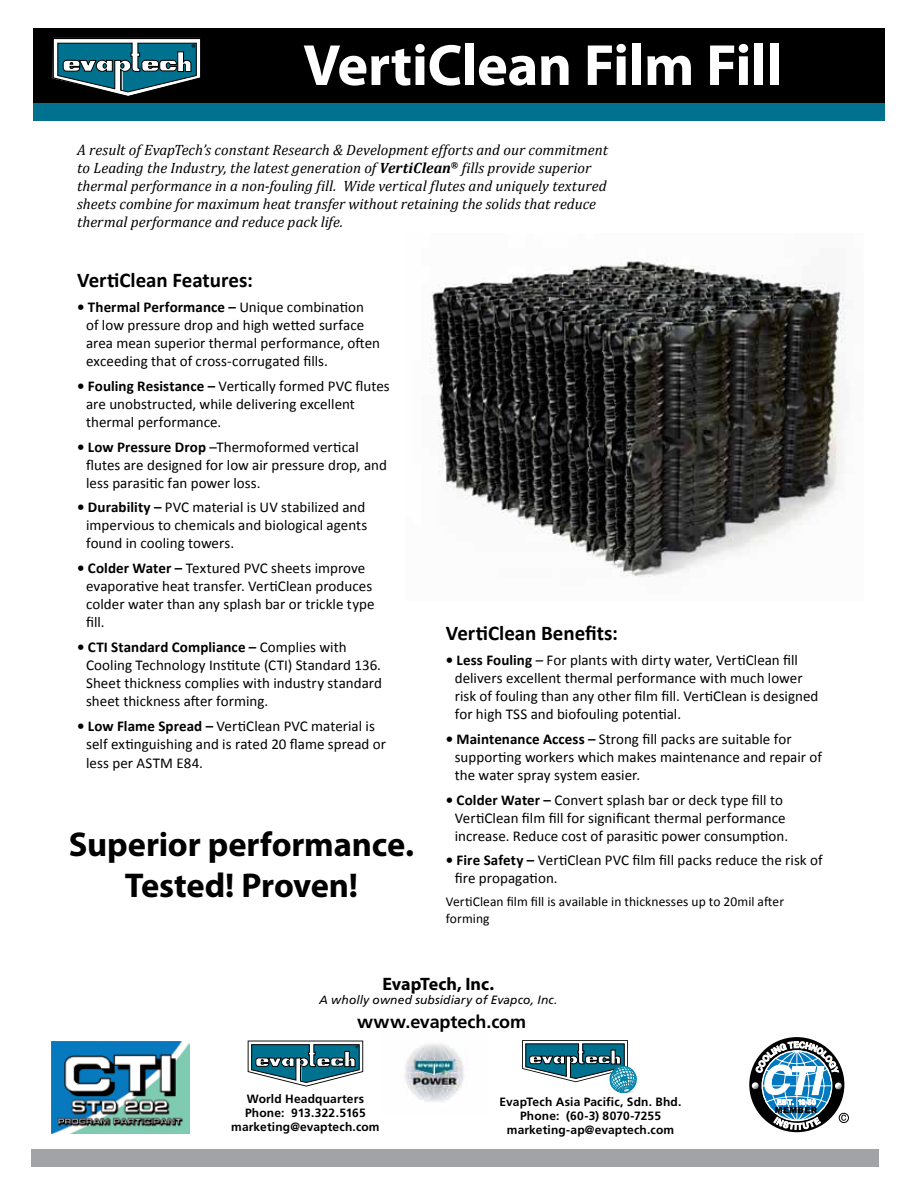
<style>
.page{position:relative;width:918px;height:1188px;background:#fff}
.page>*{position:absolute;margin:0;border:0;box-sizing:border-box;transform-origin:0 0}
.t1{font:700 58.5px "Myriad Pro";letter-spacing:-.01em;color:#fff}
.t2{font:700 34.5px/41.4px "Myriad Pro";letter-spacing:-.005em;color:#000;text-align:center}
.t3{font:700 21px "Calibri";letter-spacing:-.005em;color:#000}
.t4{font:700 18px "Frutiger";color:#000}
.t5{font:700 18px "Myriad Pro";color:#000}
.t6{font:15px/18px "Calibri";color:#000}
.t7{font:italic 15px/18px "Cambria";color:#000}
.t8{font:13.5px/16.2px "Calibri";letter-spacing:.005em;color:#000}
.t9{font:700 12px/14.4px "Frutiger";letter-spacing:.015em;color:#000;text-align:center}
.t10{font:italic 12px "Frutiger";letter-spacing:.01em;color:#000}
.t11{font:900 8.4px "Arial";letter-spacing:.035em;color:#000}
.s1{font-weight:700}
</style>
<div class="page">
<div style="left:33px;top:28px;width:852px;height:77px;background:#000"></div>
<svg style="left:53px;top:39px;width:148px;height:57px"></svg>
<div style="left:33px;top:104px;width:852px;height:17px;background:#00728f"></div>
<div style="left:31px;top:1149px;width:848px;height:18px;background:#a1a3a6"></div>
<svg style="left:752px;top:1041px;width:94px;height:91px"></svg>
<div style="left:839px;top:1113px;width:10px;height:10px;border:1px solid #000;border-radius:50%"></div>
<img style="left:404px;top:1044px;width:63px;height:58px">
<svg style="left:248px;top:1041px;width:115px;height:46px"></svg>
<svg style="left:522px;top:1040px;width:115px;height:53px"></svg>
<img style="left:52px;top:1041px;width:137px;height:93px">
<img style="left:430px;top:257px;width:416px;height:320px">
<h1 class="t1" style="left:303px;top:27px;width:481px">VertiClean Film Fill</h1>
<p class="t7" style="left:77px;top:140px;width:532px">A result of EvapTech’s constant Research &amp; Development efforts and our commitment to Leading the Industry, the latest generation of <span class="s1">VertiClean</span><sup>®</sup> fills provide superior thermal performance in a non-fouling fill. Wide vertical flutes and uniquely textured sheets combine for maximum heat transfer without retaining the solids that reduce thermal performance and reduce pack life.</p>
<h3 class="t3" style="left:77px;top:267px;width:177px">VertiClean Features:</h3>
<p class="t6" style="left:86px;top:297px;width:295px;text-indent:-9px"><span class="s1">• Thermal Performance –</span> Unique combination of low pressure drop and high wetted surface area mean superior thermal performance, often exceeding that of cross-corrugated fills.</p>
<p class="t6" style="left:86px;top:376px;width:305px;text-indent:-9px"><span class="s1">• Fouling Resistance –</span> Vertically formed PVC flutes are unobstructed, while delivering excellent thermal performance.</p>
<p class="t6" style="left:86px;top:437px;width:302px;text-indent:-9px"><span class="s1">• Low Pressure Drop</span> –Thermoformed vertical flutes are designed for low air pressure drop, and less parasitic fan power loss.</p>
<p class="t6" style="left:86px;top:498px;width:283px;text-indent:-9px"><span class="s1">• Durability –</span> PVC material is UV stabilized and impervious to chemicals and biological agents found in cooling towers.</p>
<p class="t6" style="left:86px;top:558px;width:290px;text-indent:-9px"><span class="s1">• Colder Water –</span> Textured PVC sheets improve evaporative heat transfer. VertiClean produces colder water than any splash bar or trickle type fill.</p>
<p class="t6" style="left:86px;top:637px;width:298px;text-indent:-9px"><span class="s1">• CTI Standard Compliance –</span> Complies with Cooling Technology Institute (CTI) Standard 136.<br>Sheet thickness complies with industry standard sheet thickness after forming.</p>
<p class="t6" style="left:86px;top:716px;width:301px;text-indent:-9px"><span class="s1">• Low Flame Spread –</span> VertiClean PVC material is self extinguishing and is rated 20 flame spread or</p>
<p class="t6" style="left:86px;top:754px;width:118px">less per ASTM E84.</p>
<h2 class="t2" style="left:69px;top:822px;width:347px">Superior performance.<br>Tested! Proven!</h2>
<h3 class="t3" style="left:446px;top:620px;width:174px">VertiClean Benefits:</h3>
<p class="t6" style="left:455px;top:650px;width:365px;text-indent:-9px"><span class="s1">• Less Fouling</span> – For plants with dirty water, VertiClean fill delivers excellent thermal performance with much lower risk of fouling than any other film fill. VertiClean is designed for high TSS and biofouling potential.</p>
<p class="t6" style="left:455px;top:729px;width:369px;text-indent:-9px"><span class="s1">• Maintenance Access –</span> Strong fill packs are suitable for supporting workers which makes maintenance and repair of the water spray system easier.</p>
<p class="t6" style="left:455px;top:790px;width:335px;text-indent:-9px"><span class="s1">• Colder Water –</span> Convert splash bar or deck type fill to<br>VertiClean film fill for significant thermal performance increase. Reduce cost of parasitic power consumption.</p>
<p class="t6" style="left:455px;top:851px;width:369px;text-indent:-9px"><span class="s1">• Fire Safety –</span> VertiClean PVC film fill packs reduce the risk of fire propagation.</p>
<p class="t8" style="left:446px;top:893px;width:340px">VertiClean film fill is available in thicknesses up to 20mil after forming</p>
<p class="t5" style="left:383px;top:972px;width:113px">EvapTech, Inc.</p>
<p class="t10" style="left:319px;top:993px;width:240px">A wholly owned subsidiary of Evapco, Inc.</p>
<p class="t4" style="left:357px;top:1011px;width:171px">www.evaptech.com</p>
<p class="t9" style="left:231px;top:1091px;width:150px">World Headquarters<br>Phone: 913.322.5165 marketing@evaptech.com</p>
<p class="t9" style="left:500px;top:1094px;width:183px">EvapTech Asia Pacific, Sdn. Bhd.<br>Phone: (60-3) 8070-7255 marketing-ap@evaptech.com</p>
<p class="t11" style="left:775px;top:1105px;width:44px">MEMBER</p>
</div>
